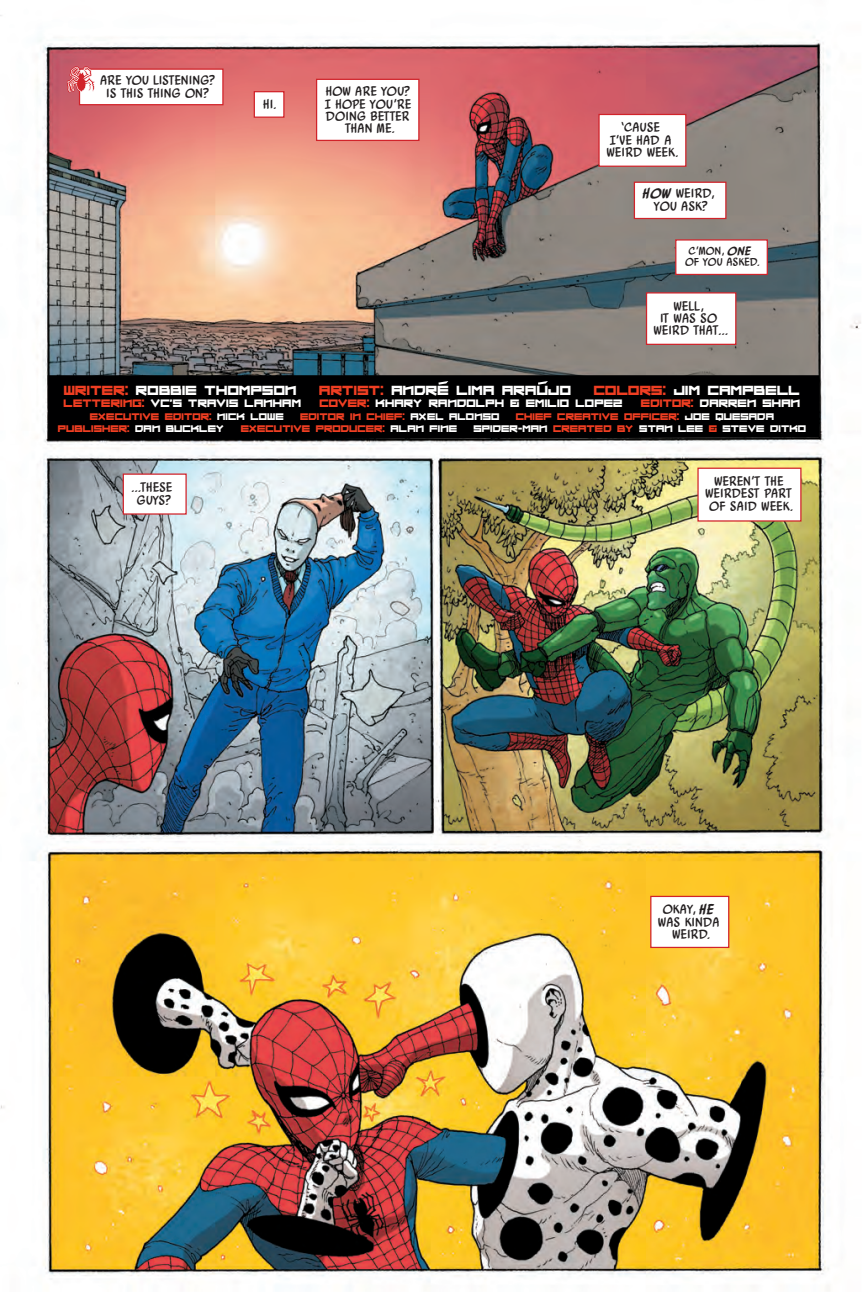
<style>
.page{position:relative;width:867px;height:1316px;background:#fff}
.page>*{position:absolute;margin:0;border:0;box-sizing:border-box;transform-origin:0 0}
.t1{font:12.25px/12.2px "V Cmystic";letter-spacing:.005em;color:#231f20;text-align:center}
.t2{font:11.55px "VC Astonishing";color:#fff}
.t3{font:10.5px/10.5px "V Cmystic";letter-spacing:.015em;color:#231f20;text-align:center}
.t4{font:9.45px "VC Astonishing";color:#fff}
.t5{font:8.4px "VC Astonishing";color:#ef3e22}
.t6{font:8.4px "VC Astonishing";color:#fff}
.s1{font-weight:700;font-style:italic}
.s2{color:#ef3e22}
.s3{color:#fff}
</style>
<div class="page">
<img style="left:0;top:15px;width:861px;height:1276px">
<div style="left:253px;top:91px;width:31px;height:27px;background:#fff;border:1px solid #d1232a"></div>
<div style="left:316px;top:79px;width:103px;height:62px;background:#fff;border:1px solid #d1232a"></div>
<div style="left:598px;top:114px;width:88px;height:53px;background:#fff;border:1px solid #d1232a"></div>
<div style="left:633px;top:181px;width:93px;height:38px;background:#fff;border:1px solid #d1232a"></div>
<div style="left:675px;top:239px;width:92px;height:36px;background:#fff;border:1px solid #d1232a"></div>
<div style="left:645px;top:292px;width:91px;height:53px;background:#fff;border:1px solid #d1232a"></div>
<div style="left:123px;top:473px;width:64px;height:41px;background:#fff;border:1px solid #d1232a"></div>
<div style="left:697px;top:467px;width:104px;height:54px;background:#fff;border:1px solid #d1232a"></div>
<div style="left:650px;top:895px;width:79px;height:52px;background:#fff;border:1px solid #d1232a"></div>
<div style="left:79px;top:68px;width:144px;height:37px;background:#fff;border:1px solid #d1232a"></div>
<svg style="left:65px;top:56px;width:32px;height:46px"></svg>
<div style="left:48px;top:375px;width:771px;height:65px;background:#000001"></div>
<svg style="left:438px;top:381px;width:10px;height:3px"></svg>
<svg style="left:538px;top:381px;width:9px;height:3px"></svg>
<p class="t1" style="left:100px;top:74px;width:117px">ARE YOU LISTENING?<br>IS THIS THING ON?</p>
<p class="t1" style="left:263px;top:98px;width:15px">HI.</p>
<p class="t1" style="left:325px;top:85px;width:88px">HOW ARE YOU?<br>I HOPE YOU’RE<br>DOING BETTER<br>THAN ME.</p>
<p class="t1" style="left:607px;top:121px;width:73px">‘CAUSE<br>I’VE HAD A<br>WEIRD WEEK.</p>
<p class="t1" style="left:643px;top:187px;width:72px"><span class="s1">how</span> WEIRD,<br>YOU ASK?</p>
<p class="t3" style="left:685px;top:245px;width:76px">C’MON, <span class="s1">one<br></span>OF YOU ASKED.</p>
<p class="t1" style="left:654px;top:299px;width:76px">WELL,<br>IT WAS SO<br>WEIRD THAT...</p>
<p class="t2" style="left:64px;top:380px;width:234px"><span class="s2">WRITER:</span> ROBBIE THOMPSON</p>
<p class="t2" style="left:319px;top:380px;width:253px"><span class="s2">ARTIST:</span> ANDRE LIMA ARAUJO</p>
<p class="t2" style="left:594px;top:380px;width:208px"><span class="s2">COLORS:</span> JIM CAMPBELL</p>
<p class="t4" style="left:64px;top:395px;width:239px"><span class="s2">LETTERING:</span> VC’S TRAVIS LANHAM</p>
<p class="t4" style="left:320px;top:395px;width:304px"><span class="s2">COVER:</span> KHARY RANDOLPH &amp; EMILIO LOPEZ</p>
<p class="t4" style="left:641px;top:395px;width:161px"><span class="s2">EDITOR:</span> DARREN SHAN</p>
<p class="t5" style="left:90px;top:409px;width:195px">EXECUTIVE EDITOR: <span class="s3">NICK LOWE</span></p>
<p class="t5" style="left:300px;top:409px;width:201px">EDITOR IN CHIEF: <span class="s3">AXEL ALONSO</span></p>
<p class="t5" style="left:516px;top:409px;width:260px">CHIEF CREATIVE OFFICER: <span class="s3">JOE QUESADA</span></p>
<p class="t5" style="left:58px;top:421px;width:168px">PUBLISHER: <span class="s3">DAN BUCKLEY</span></p>
<p class="t5" style="left:241px;top:421px;width:218px">EXECUTIVE PRODUCER: <span class="s3">ALAN FINE</span></p>
<p class="t6" style="left:473px;top:421px;width:334px">SPIDER-MAN <span class="s2">CREATED BY</span> STAN LEE <span class="s2">&amp;</span> STEVE DITKO</p>
<p class="t1" style="left:132px;top:481px;width:43px">...THESE<br>GUYS?</p>
<p class="t1" style="left:705px;top:474px;width:89px">WEREN’T THE<br>WEIRDEST PART<br>OF SAID WEEK.</p>
<p class="t1" style="left:658px;top:902px;width:63px">OKAY, <span class="s1">he<br></span>WAS KINDA<br>WEIRD.</p>
</div>
